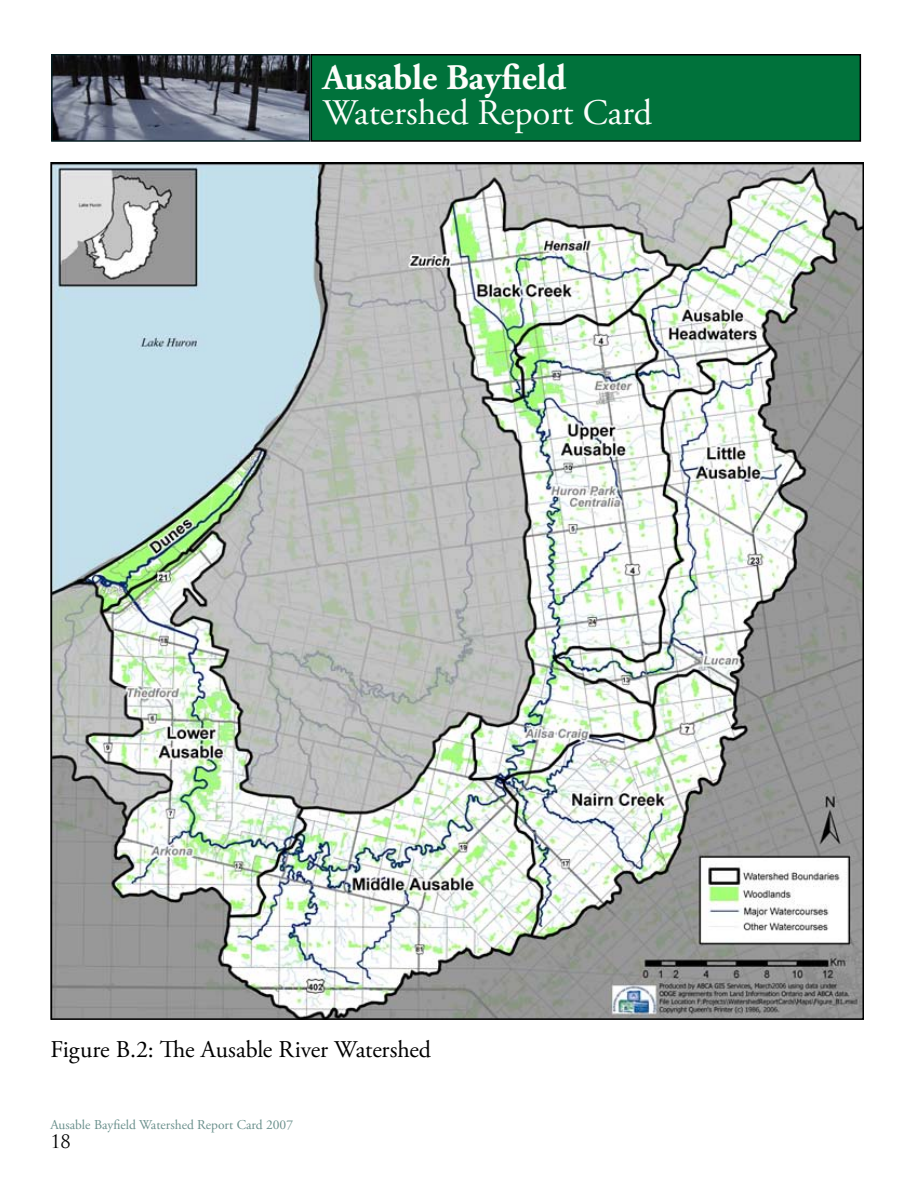
<style>
.page{position:relative;width:918px;height:1188px;background:#fff}
.page>*{position:absolute;margin:0;border:0;box-sizing:border-box;transform-origin:0 0}
.t1{font:36px "Adobe Garamond Pro";color:#fcfdfa}
.t2{font:700 36px "Adobe Garamond Pro";color:#fcfdfa}
.t3{font:24px "Adobe Garamond Pro";letter-spacing:-.005em;color:#000}
.t4{font:18px "Trajan Pro";color:#000}
.t5{font:13.5px "Adobe Garamond Pro";color:#6a908c}
</style>
<div class="page">
<div style="left:311px;top:55px;width:549px;height:86px;background:#00723b"></div>
<div style="left:311px;top:54px;width:550px;height:88px;border:2px solid #000"></div>
<img style="left:54px;top:57px;width:254px;height:82px">
<div style="left:51px;top:54px;width:260px;height:88px;border:2px solid #051d21"></div>
<img style="left:53px;top:165px;width:808px;height:852px">
<h1 class="t2" style="left:323px;top:56px;width:245px">Ausable Bayfield</h1>
<h1 class="t1" style="left:323px;top:91px;width:331px">Watershed Report Card</h1>
<h2 class="t3" style="left:50px;top:1035px;width:382px">Figure B.2: The Ausable River Watershed</h2>
<p class="t5" style="left:50px;top:1116px;width:244px">Ausable Bayfield Watershed Report Card 2007</p>
<h3 class="t4" style="left:50px;top:1130px;width:22px">18</h3>
</div>
